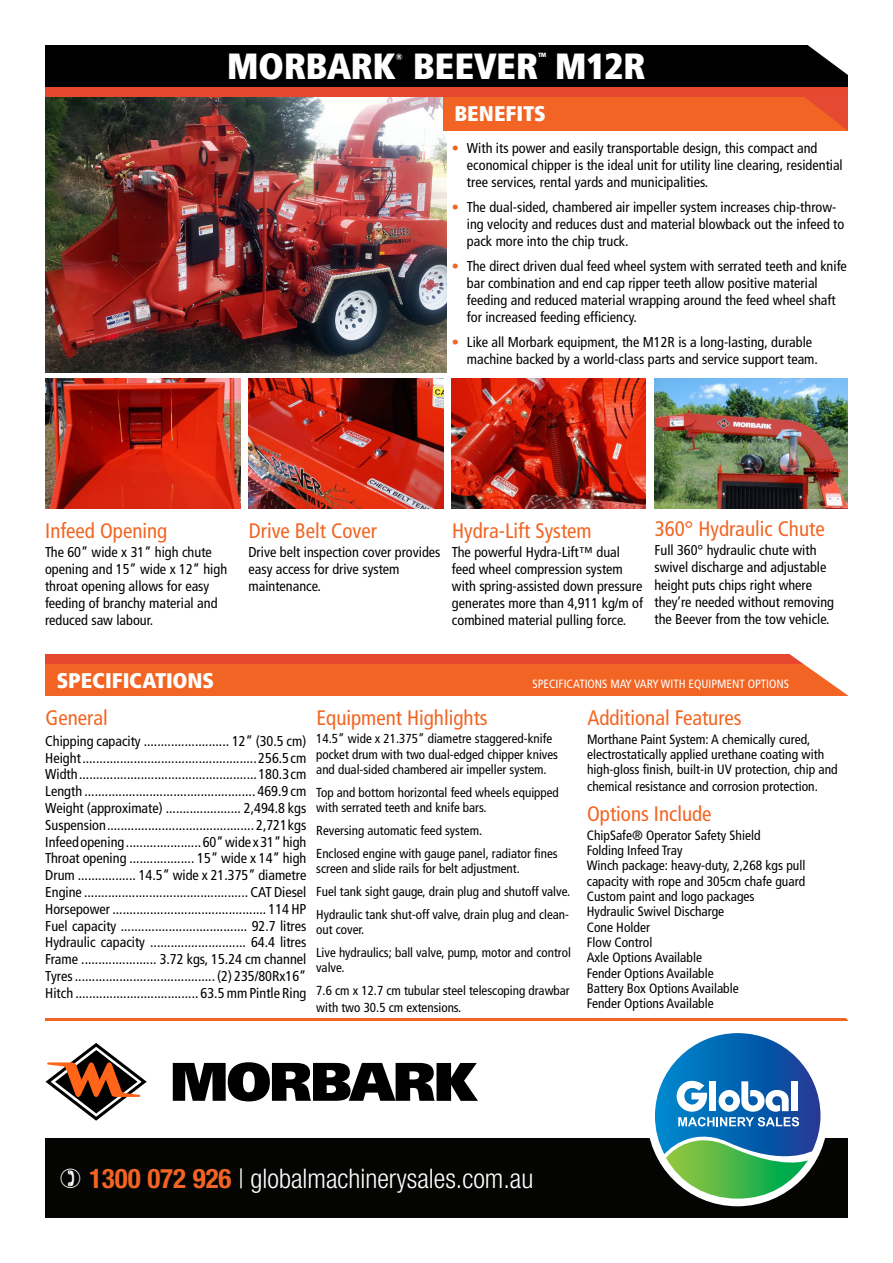
<style>
.page{position:relative;width:893px;height:1263px;background:#fff}
.page>*{position:absolute;margin:0;border:0;box-sizing:border-box;transform-origin:0 0}
.t1{font:800 36px "Frutiger Condensed BQ";letter-spacing:.015em;color:#fff}
.t2{font:300 condensed 27px "Helvetica Neue LT Std";color:#fff}
.Paragraph_Style_1{font:condensed 21px "Frutiger LT";color:#f26523}
.t3{font:800 21px "Frutiger Condensed BQ";letter-spacing:.02em;color:#fff}
.Paragraph_Style_1-2{font:condensed 14.25px/17.1px "Frutiger LT";color:#000}
.Paragraph_Style_2{font:condensed 14.25px/17.1px "Frutiger LT";color:#000}
.Paragraph_Style_1-3{font:condensed 13.5px/15.3px "Frutiger LT";color:#000}
.Paragraph_Style_1-4{font:condensed 13.05px/15.3px "Frutiger LT";color:#000}
.t4{font:condensed 12px "Frutiger LT";color:#fff}
.t5{font:800 9px "Frutiger Condensed BQ";color:#fff}
.t6{font:800 6px "Frutiger Condensed BQ";color:#fff}
.s1{color:#f26423}
.s2{font-weight:700;color:#f26423}
</style>
<div class="page">
<img style="left:45px;top:96px;width:401px;height:277px">
<div style="left:45px;top:45px;width:803px;height:47px;background:#000"></div>
<svg style="left:806px;top:45px;width:42px;height:34px"></svg>
<div style="left:443px;top:92px;width:405px;height:39px;background:#f26423"></div>
<img style="left:45px;top:378px;width:195px;height:131px">
<div style="left:45px;top:662px;width:803px;height:34px;background:#f26423"></div>
<div style="left:45px;top:654px;width:803px;height:9px;background:#e5482f"></div>
<svg style="left:785px;top:654px;width:63px;height:42px"></svg>
<div style="left:45px;top:1139px;width:803px;height:79px;background:#040503"></div>
<div style="left:647px;top:1025px;width:181px;height:181px;background:#fff;border-radius:50%"></div>
<svg style="left:655px;top:1033px;width:165px;height:165px"></svg>
<img style="left:248px;top:378px;width:195px;height:131px">
<img style="left:452px;top:378px;width:194px;height:131px">
<img style="left:654px;top:378px;width:194px;height:131px">
<div style="left:45px;top:87px;width:803px;height:9px;background:#e5482f"></div>
<svg style="left:797px;top:96px;width:51px;height:34px"></svg>
<hr style="left:45px;top:1018px;width:803px;height:2px;background:#f26523">
<svg style="left:173px;top:1062px;width:305px;height:39px"></svg>
<svg style="left:46px;top:1043px;width:101px;height:78px"></svg>
<p class="t1" style="left:227px;top:43px;width:419px">MORBARK BEEVER M12R</p>
<p class="t5" style="left:395px;top:51px;width:9px">®</p>
<p class="t6" style="left:538px;top:52px;width:10px">TM</p>
<p class="t3" style="left:455px;top:101px;width:92px">BENEFITS</p>
<p class="Paragraph_Style_1-2" style="left:467px;top:140px;width:377px;text-indent:-15px"><span class="s1">•</span> With its power and easily transportable design, this compact and economical chipper is the ideal unit for utility line clearing, residential tree services, rental yards and municipalities.</p>
<p class="Paragraph_Style_1-2" style="left:467px;top:199px;width:379px;text-indent:-15px"><span class="s1">•</span> The dual-sided, chambered air impeller system increases chip-throw&shy;ing velocity and reduces dust and material blowback out the infeed to pack more into the chip truck.</p>
<p class="Paragraph_Style_1-2" style="left:467px;top:257px;width:381px;text-indent:-15px"><span class="s1">•</span> The direct driven dual feed wheel system with serrated teeth and knife bar combination and end cap ripper teeth allow positive material feeding and reduced material wrapping around the feed wheel shaft for increased feeding efficiency.</p>
<p class="Paragraph_Style_1-2" style="left:467px;top:333px;width:353px;text-indent:-15px"><span class="s1">•</span> Like all Morbark equipment, the M12R is a long-lasting, durable machine backed by a world-class parts and service support team.</p>
<p class="Paragraph_Style_1" style="left:45px;top:518px;width:124px">Infeed Opening</p>
<p class="Paragraph_Style_1-2" style="left:45px;top:543px;width:184px">The 60” wide x 31” high chute opening and 15” wide x 12” high throat opening allows for easy feeding of branchy material and reduced saw labour.</p>
<p class="Paragraph_Style_1" style="left:249px;top:518px;width:130px">Drive Belt Cover</p>
<p class="Paragraph_Style_1-2" style="left:248px;top:543px;width:194px">Drive belt inspection cover provides easy access for drive system maintenance.</p>
<p class="Paragraph_Style_1" style="left:452px;top:518px;width:141px">Hydra-Lift System</p>
<p class="Paragraph_Style_1-2" style="left:452px;top:543px;width:193px">The powerful Hydra-Lift™ dual feed wheel compression system with spring-assisted down pressure generates more than 4,911 kg/m of combined material pulling force.</p>
<p class="Paragraph_Style_1" style="left:655px;top:517px;width:172px">360° Hydraulic Chute</p>
<p class="Paragraph_Style_2" style="left:654px;top:542px;width:181px">Full 360° hydraulic chute with swivel discharge and adjustable height puts chips right where they’re needed without removing the Beever from the tow vehicle.</p>
<p class="t3" style="left:57px;top:667px;width:158px">SPECIFICATIONS</p>
<p class="t4" style="left:532px;top:677px;width:258px">SPECIFICATIONS MAY VARY WITH EQUIPMENT OPTIONS</p>
<p class="Paragraph_Style_1" style="left:46px;top:706px;width:64px">General</p>
<p class="Paragraph_Style_1-2" style="left:45px;top:732px;width:263px">Chipping capacity ......................... 12” (30.5 cm)</p>
<p class="Paragraph_Style_1-2" style="left:45px;top:749px;width:263px">Height ................................................... 256.5 cm</p>
<p class="Paragraph_Style_1-2" style="left:45px;top:766px;width:263px">Width .................................................... 180.3 cm</p>
<p class="Paragraph_Style_1-2" style="left:45px;top:783px;width:263px">Length .................................................. 469.9 cm</p>
<p class="Paragraph_Style_1-2" style="left:45px;top:799px;width:263px">Weight (approximate) ...................... 2,494.8 kgs</p>
<p class="Paragraph_Style_1-2" style="left:45px;top:816px;width:263px">Suspension ........................................... 2,721 kgs</p>
<p class="Paragraph_Style_1-2" style="left:45px;top:833px;width:263px">Infeed opening ...................... 60” wide x 31” high</p>
<p class="Paragraph_Style_1-2" style="left:45px;top:850px;width:263px">Throat opening ................... 15” wide x 14” high</p>
<p class="Paragraph_Style_1-2" style="left:45px;top:867px;width:263px">Drum ................. 14.5” wide x 21.375” diametre</p>
<p class="Paragraph_Style_1-2" style="left:45px;top:883px;width:263px">Engine ................................................ CAT Diesel</p>
<p class="Paragraph_Style_1-2" style="left:45px;top:900px;width:263px">Horsepower ............................................. 114 HP</p>
<p class="Paragraph_Style_1-2" style="left:45px;top:917px;width:263px">Fuel capacity ..................................... 92.7 litres</p>
<p class="Paragraph_Style_1-2" style="left:45px;top:934px;width:263px">Hydraulic capacity ............................ 64.4 litres</p>
<p class="Paragraph_Style_1-2" style="left:45px;top:951px;width:263px">Frame ...................... 3.72 kgs, 15.24 cm channel</p>
<p class="Paragraph_Style_1-2" style="left:45px;top:967px;width:263px">Tyres ......................................... (2) 235/80Rx16”</p>
<p class="Paragraph_Style_1-2" style="left:45px;top:984px;width:263px">Hitch .................................... 63.5 mm Pintle Ring</p>
<p class="Paragraph_Style_1" style="left:317px;top:706px;width:173px">Equipment Highlights</p>
<p class="Paragraph_Style_1-4" style="left:316px;top:731px;width:243px">14.5” wide x 21.375” diametre staggered-knife pocket drum with two dual-edged chipper knives and dual-sided chambered air impeller system.</p>
<p class="Paragraph_Style_1-4" style="left:316px;top:785px;width:244px">Top and bottom horizontal feed wheels equipped with serrated teeth and knife bars.</p>
<p class="Paragraph_Style_1-4" style="left:316px;top:823px;width:167px">Reversing automatic feed system.</p>
<p class="Paragraph_Style_1-4" style="left:316px;top:846px;width:243px">Enclosed engine with gauge panel, radiator fines screen and slide rails for belt adjustment.</p>
<p class="Paragraph_Style_1-4" style="left:316px;top:884px;width:255px">Fuel tank sight gauge, drain plug and shutoff valve.</p>
<p class="Paragraph_Style_1-4" style="left:316px;top:907px;width:254px">Hydraulic tank shut-off valve, drain plug and clean&shy;out cover.</p>
<p class="Paragraph_Style_1-4" style="left:316px;top:945px;width:256px">Live hydraulics; ball valve, pump, motor and control valve.</p>
<p class="Paragraph_Style_1-4" style="left:316px;top:982px;width:255px;line-height:17.1px">7.6 cm x 12.7 cm tubular steel telescoping drawbar with two 30.5 cm extensions.</p>
<p class="Paragraph_Style_1" style="left:587px;top:706px;width:156px">Additional Features</p>
<p class="Paragraph_Style_1-3" style="left:587px;top:731px;width:252px">Morthane Paint System: A chemically cured, electrostatically applied urethane coating with high-gloss finish, built-in UV protection, chip and</p>
<p class="Paragraph_Style_1-3" style="left:587px;top:779px;width:232px">chemical resistance and corrosion protection.</p>
<p class="Paragraph_Style_1" style="left:587px;top:802px;width:126px">Options Include</p>
<p class="Paragraph_Style_1-3" style="left:587px;top:827px;width:220px">ChipSafe® Operator Safety Shield<br>Folding Infeed Tray<br>Winch package: heavy-duty, 2,268 kgs pull capacity with rope and 305cm chafe guard<br>Custom paint and logo packages<br>Hydraulic Swivel Discharge<br>Cone Holder<br>Flow Control<br>Axle Options Available<br>Fender Options Available<br>Battery Box Options Available<br>Fender Options Available</p>
<p class="t2" style="left:89px;top:1163px;width:446px"><span class="s2">1300 072 926</span> | globalmachinerysales.com.au</p>
</div>
